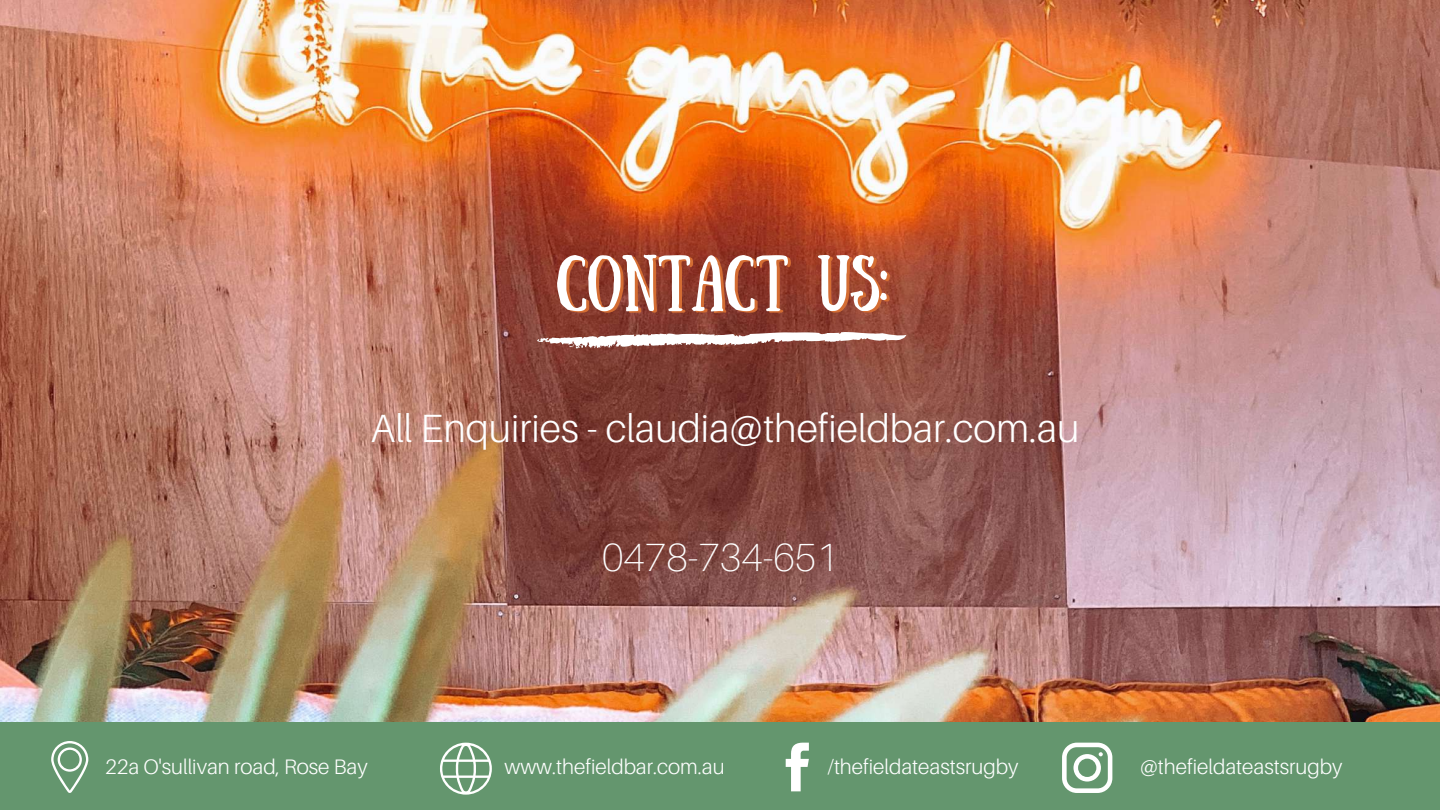
<style>
.page{position:relative;width:1440px;height:810px;background:#fff}
.page>*{position:absolute;margin:0;border:0;box-sizing:border-box;transform-origin:0 0}
.t1{font:56px "Sunday";color:#fff}
.t2{font:300 39.4px "Aileron";color:#fff}
.t3{font:100 39.4px "Aileron";color:#fff}
.t4{font:300 21px "Aileron";color:#fff}
</style>
<div class="page">
<img style="left:0;top:0;width:1440px;height:723px">
<div style="left:0;top:723px;width:1440px;height:87px;background:#64966e"></div>
<svg style="left:786px;top:743px;width:23px;height:48px"></svg>
<svg style="left:1062px;top:743px;width:50px;height:50px"></svg>
<svg style="left:440px;top:743px;width:52px;height:51px"></svg>
<svg style="left:51px;top:741px;width:37px;height:52px"></svg>
<svg style="left:537px;top:331px;width:345px;height:18px"></svg>
<h1 class="t1" style="left:556px;top:244px;width:333px">CONTACT US:</h1>
<h2 class="t2" style="left:371px;top:403px;width:711px">All Enquiries - claudia@thefieldbar.com.au</h2>
<h2 class="t3" style="left:602px;top:533px;width:237px">0478-734-651</h2>
<p class="t4" style="left:105px;top:754px;width:264px">22a O'sullivan road, Rose Bay</p>
<p class="t4" style="left:504px;top:754px;width:222px">www.thefieldbar.com.au</p>
<p class="t4" style="left:828px;top:754px;width:192px">/thefieldateastsrugby</p>
<p class="t4" style="left:1140px;top:754px;width:204px">@thefieldateastsrugby</p>
</div>
